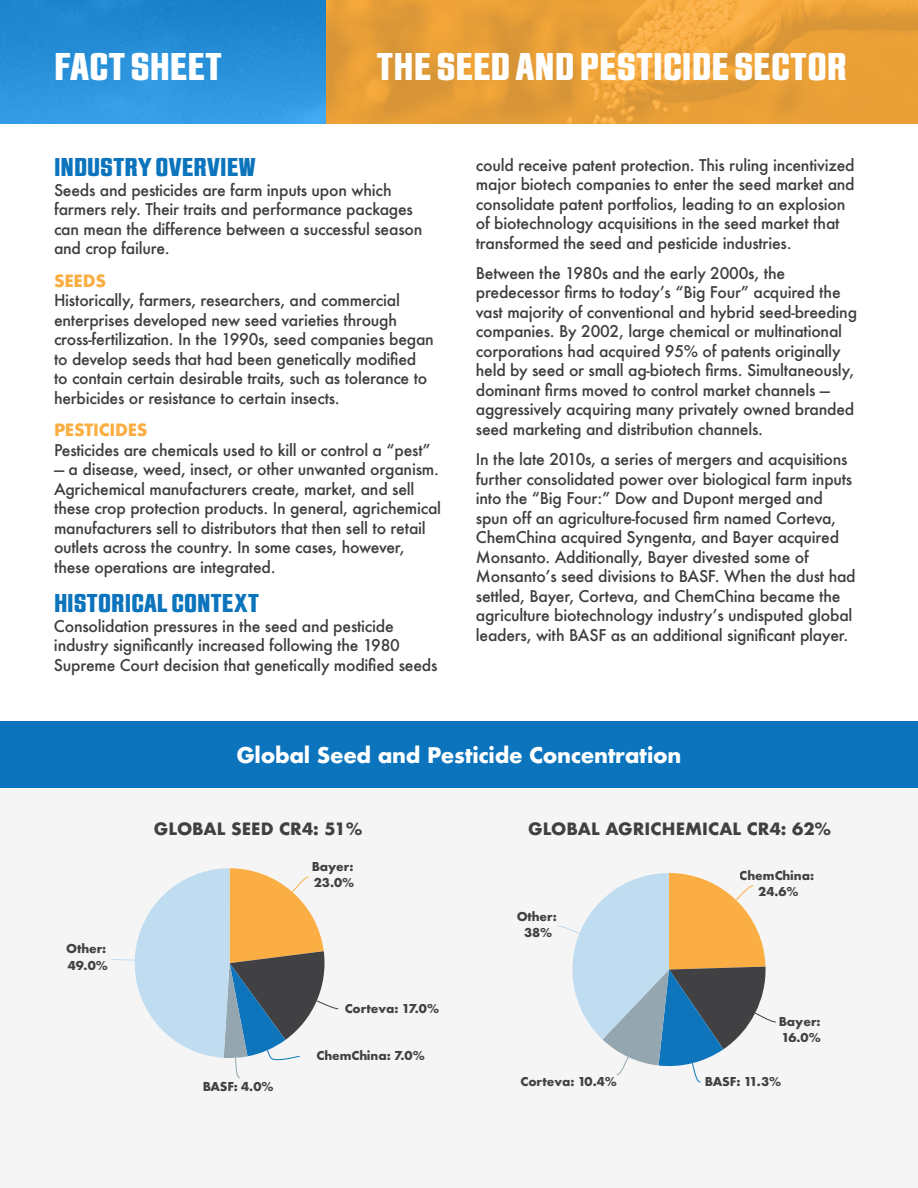
<style>
.page{position:relative;width:918px;height:1188px;background:#fff}
.page>*{position:absolute;margin:0;border:0;box-sizing:border-box;transform-origin:0 0}
.t1{font:700 expanded 40.5px "Jay Gothic URW";color:#fff}
.t2{font:700 expanded 27px "Jay Gothic URW";color:#0c74bc}
.t3{font:700 21px "Futura";letter-spacing:-.015em;color:#fff}
.t4{font:700 16.5px "Futura";color:#413f41}
.t5{font:700 16.5px "Futura";letter-spacing:-.015em;color:#fbae42}
.t6{font:500 15.75px/19.5px "Futura";letter-spacing:-.015em;color:#3e3e3f}
.t7{font:700 13.5px/16.2px "Futura PT";color:#414042}
</style>
<div class="page">
<div style="left:0;top:760px;width:918px;height:428px;background:#f5f5f6"></div>
<img style="left:326px;top:0;width:592px;height:123px">
<div style="left:0;top:0;width:326px;height:123px;background:linear-gradient(to bottom,#1981c9,#38a0e8)"></div>
<div style="left:0;top:721px;width:918px;height:67px;background:#0c74bc"></div>
<svg style="left:111px;top:868px;width:228px;height:210px"></svg>
<svg style="left:558px;top:873px;width:218px;height:210px"></svg>
<h1 class="t1" style="left:54px;top:43px;width:169px">FACT SHEET</h1>
<h1 class="t1" style="left:377px;top:43px;width:472px">THE SEED AND PESTICIDE SECTOR</h1>
<h2 class="t2" style="left:54px;top:152px;width:203px">INDUSTRY OVERVIEW</h2>
<p class="t6" style="left:54px;top:180px;width:370px">Seeds and pesticides are farm inputs upon which farmers rely. Their traits and performance packages can mean the difference between a successful season and crop failure.</p>
<p class="t5" style="left:54px;top:269px;width:54px">SEEDS</p>
<p class="t6" style="left:54px;top:291px;width:381px">Historically, farmers, researchers, and commercial enterprises developed new seed varieties through cross-fertilization. In the 1990s, seed companies began to develop seeds that had been genetically modified<br>to contain certain desirable traits, such as tolerance to herbicides or resistance to certain insects.</p>
<p class="t5" style="left:54px;top:418px;width:95px">PESTICIDES</p>
<p class="t6" style="left:54px;top:440px;width:378px">Pesticides are chemicals used to kill or control a “pest”</p>
<p class="t6" style="left:54px;top:460px;width:389px">— a disease, weed, insect, or other unwanted organism.<br>Agrichemical manufacturers create, market, and sell these crop protection products. In general, agrichemical manufacturers sell to distributors that then sell to retail outlets across the country. In some cases, however, these operations are integrated.</p>
<h2 class="t2" style="left:54px;top:588px;width:206px">HISTORICAL CONTEXT</h2>
<p class="t6" style="left:54px;top:616px;width:385px">Consolidation pressures in the seed and pesticide industry significantly increased following the 1980<br>Supreme Court decision that genetically modified seeds</p>
<p class="t6" style="left:476px;top:155px;width:380px">could receive patent protection. This ruling incentivized major biotech companies to enter the seed market and consolidate patent portfolios, leading to an explosion of biotechnology acquisitions in the seed market that transformed the seed and pesticide industries.</p>
<p class="t6" style="left:476px;top:263px;width:383px">Between the 1980s and the early 2000s, the predecessor firms to today’s “Big Four” acquired the vast majority of conventional and hybrid seed-breeding companies. By 2002, large chemical or multinational corporations had acquired 95% of patents originally held by seed or small ag-biotech firms. Simultaneously, dominant firms moved to control market channels — aggressively acquiring many privately owned branded seed marketing and distribution channels.</p>
<p class="t6" style="left:476px;top:449px;width:381px">In the late 2010s, a series of mergers and acquisitions further consolidated power over biological farm inputs into the “Big Four:” Dow and Dupont merged and spun off an agriculture-focused firm named Corteva, ChemChina acquired Syngenta, and Bayer acquired Monsanto. Additionally, Bayer divested some of Monsanto’s seed divisions to BASF. When the dust had settled, Bayer, Corteva, and ChemChina became the agriculture biotechnology industry’s undisputed global leaders, with BASF as an additional significant player.</p>
<h3 class="t3" style="left:236px;top:740px;width:447px">Global Seed and Pesticide Concentration</h3>
<p class="t7" style="left:66px;top:940px;width:43px">Other:<br>49.0%</p>
<p class="t4" style="left:154px;top:816px;width:210px">GLOBAL SEED CR4: 51%</p>
<p class="t7" style="left:311px;top:858px;width:44px">Bayer:<br>23.0%</p>
<p class="t7" style="left:202px;top:1078px;width:73px">BASF: 4.0%</p>
<p class="t7" style="left:344px;top:1000px;width:96px">Corteva: 17.0%</p>
<p class="t7" style="left:316px;top:1047px;width:110px">ChemChina: 7.0%</p>
<p class="t4" style="left:528px;top:816px;width:305px">GLOBAL AGRICHEMICAL CR4: 62%</p>
<p class="t7" style="left:740px;top:867px;width:76px;text-align:center">ChemChina:<br>24.6%</p>
<p class="t7" style="left:733px;top:874px;width:42px">24.6%</p>
<p class="t7" style="left:516px;top:908px;width:42px;text-align:center">Other:<br>38%</p>
<p class="t7" style="left:779px;top:1013px;width:44px">Bayer:<br>16.0%</p>
<p class="t7" style="left:680px;top:1065px;width:78px">BASF: 11.3%</p>
<p class="t7" style="left:520px;top:1073px;width:98px">Corteva: 10.4%</p>
<p class="t7" style="left:705px;top:1073px;width:78px">BASF: 11.3%</p>
</div>
